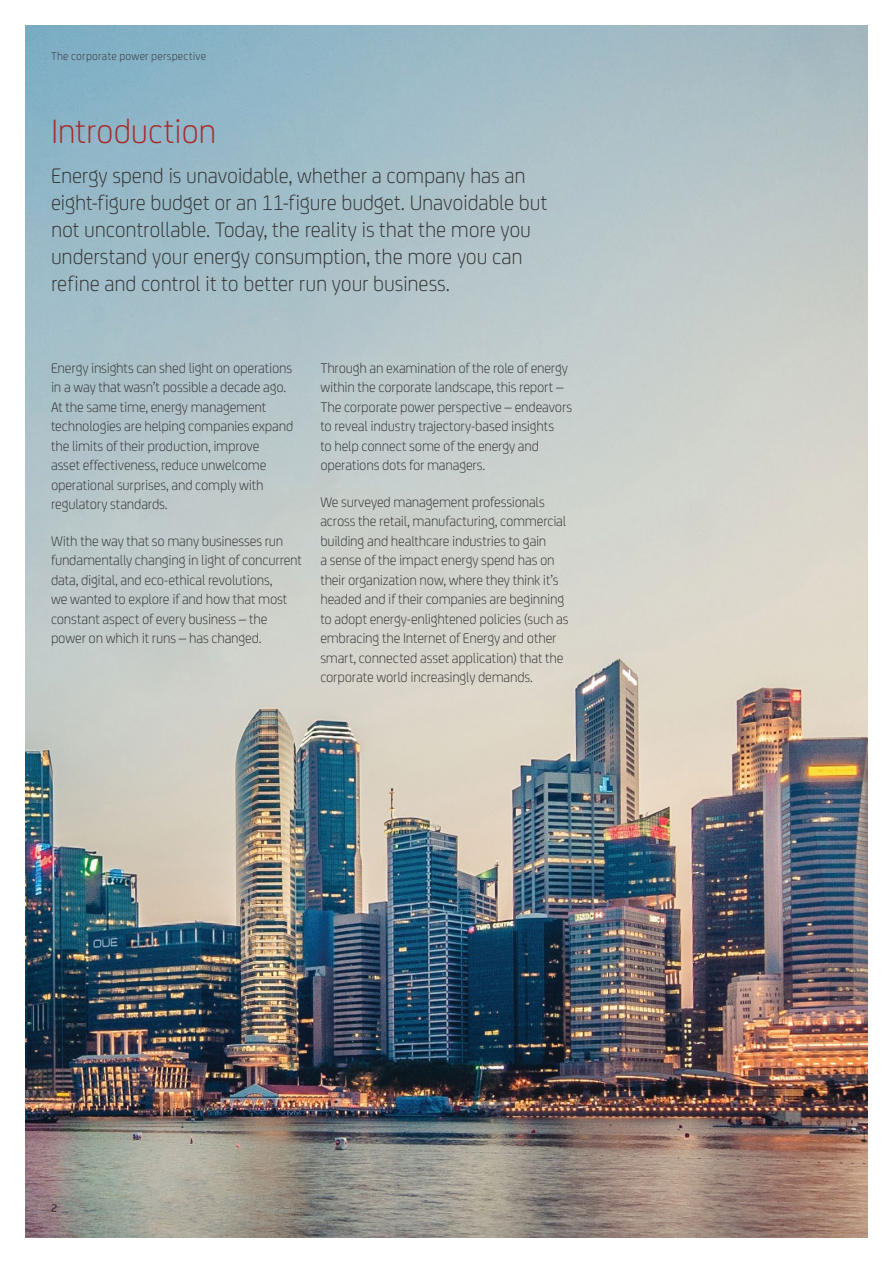
<style>
.page{position:relative;width:893px;height:1263px;background:#fff}
.page>*{position:absolute;margin:0;border:0;box-sizing:border-box;transform-origin:0 0}
.L1_Header{font:300 36px "FS Joey Pro";letter-spacing:-.005em;color:#a72b2a}
.Intro{font:300 22.5px/27px "FS Joey Pro";letter-spacing:-.01em;color:#333}
.Body{font:300 15px/19.5px "FS Joey Pro";letter-spacing:-.01em;color:#333}
.t1{font:300 12px "FS Joey Pro";letter-spacing:.02em;color:#333}
.Running_head{font:500 12px "FS Joey Pro";color:#333}
</style>
<div class="page">
<img style="left:26px;top:26px;width:841px;height:1211px">
<p class="t1" style="left:51px;top:48px;width:157px">The corporate power perspective</p>
<p class="L1_Header" style="left:51px;top:106px;width:167px">Introduction</p>
<p class="Intro" style="left:51px;top:160px;width:498px">Energy spend is unavoidable, whether a company has an eight-figure budget or an 11-figure budget. Unavoidable but not uncontrollable. Today, the reality is that the more you understand your energy consumption, the more you can refine and control it to better run your business.</p>
<p class="Body" style="left:51px;top:357px;width:244px">Energy insights can shed light on operations in a way that wasn’t possible a decade ago.<br>At the same time, energy management technologies are helping companies expand the limits of their production, improve<br>asset effectiveness, reduce unwelcome operational surprises, and comply with regulatory standards.</p>
<p class="Body" style="left:51px;top:530px;width:252px">With the way that so many businesses run fundamentally changing in light of concurrent data, digital, and eco-ethical revolutions,<br>we wanted to explore if and how that most constant aspect of every business – the power on which it runs – has changed.</p>
<p class="Body" style="left:320px;top:357px;width:253px">Through an examination of the role of energy within the corporate landscape, this report – The corporate power perspective – endeavors to reveal industry trajectory-based insights<br>to help connect some of the energy and operations dots for managers.</p>
<p class="Body" style="left:320px;top:491px;width:250px">We surveyed management professionals across the retail, manufacturing, commercial building and healthcare industries to gain<br>a sense of the impact energy spend has on their organization now, where they think it’s headed and if their companies are beginning to adopt energy-enlightened policies (such as embracing the Internet of Energy and other smart, connected asset application) that the corporate world increasingly demands.</p>
<p class="Running_head" style="left:51px;top:1199px;width:8px">2</p>
</div>
